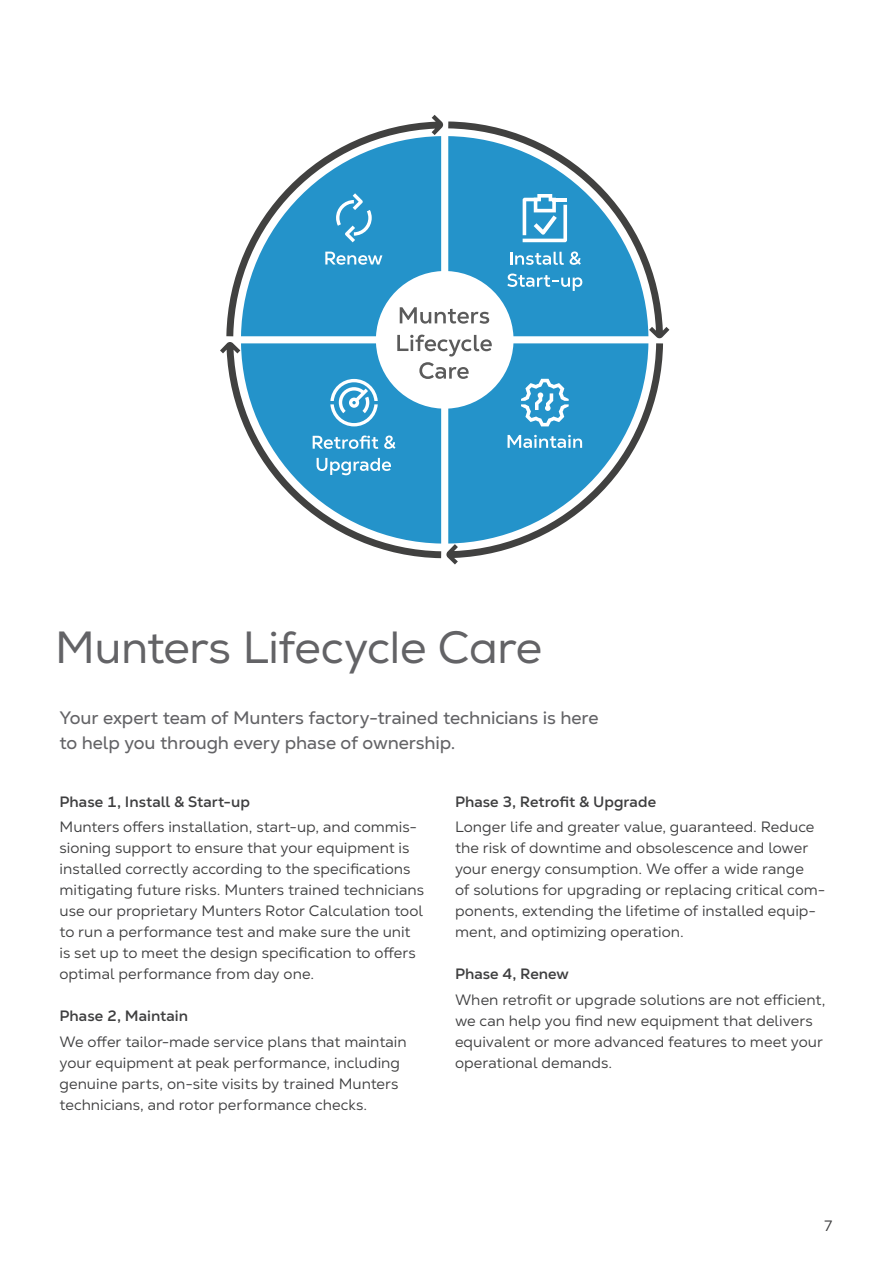
<style>
.page{position:relative;width:893px;height:1263px;background:#fff}
.page>*{position:absolute;margin:0;border:0;box-sizing:border-box;transform-origin:0 0}
.Headline{font:45px "Nexa";letter-spacing:-.015em;color:#636366}
.Preambles{font:18px/25.5px "Nexa Text";letter-spacing:-.01em;color:#636366}
.Body_copy{font:15px/21px "Nexa Text";color:#3e3e3f}
.Sub_heading{font:700 15px "Nexa Text";color:#3e3e3f}
</style>
<div class="page">
<svg style="left:226px;top:115px;width:217px;height:221px"></svg>
<svg style="left:220px;top:342px;width:221px;height:216px"></svg>
<svg style="left:446px;top:343px;width:217px;height:221px"></svg>
<svg style="left:448px;top:121px;width:221px;height:217px"></svg>
<svg style="left:241px;top:136px;width:407px;height:407px"></svg>
<p class="Headline" style="left:55px;top:620px;width:488px">Munters Lifecycle Care</p>
<p class="Preambles" style="left:60px;top:704px;width:540px">Your expert team of Munters factory-trained technicians is here to help you through every phase of ownership.</p>
<p class="Sub_heading" style="left:60px;top:792px;width:192px">Phase 1, Install &amp; Start-up</p>
<p class="Body_copy" style="left:60px;top:816px;width:366px">Munters offers installation, start-up, and commis&shy;sioning support to ensure that your equipment is installed correctly according to the specifications mitigating future risks. Munters trained technicians use our proprietary Munters Rotor Calculation tool to run a performance test and make sure the unit is set up to meet the design specification to offers optimal performance from day one.</p>
<p class="Sub_heading" style="left:60px;top:1007px;width:130px">Phase 2, Maintain</p>
<p class="Body_copy" style="left:60px;top:1031px;width:349px">We offer tailor-made service plans that maintain your equipment at peak performance, including genuine parts, on-site visits by trained Munters technicians, and rotor performance checks.</p>
<p class="Sub_heading" style="left:455px;top:792px;width:203px">Phase 3, Retrofit &amp; Upgrade</p>
<p class="Body_copy" style="left:455px;top:816px;width:372px">Longer life and greater value, guaranteed. Reduce the risk of downtime and obsolescence and lower your energy consumption. We offer a wide range<br>of solutions for upgrading or replacing critical com&shy;ponents, extending the lifetime of installed equip&shy;ment, and optimizing operation.</p>
<p class="Sub_heading" style="left:455px;top:965px;width:115px">Phase 4, Renew</p>
<p class="Body_copy" style="left:455px;top:989px;width:372px">When retrofit or upgrade solutions are not efficient, we can help you find new equipment that delivers equivalent or more advanced features to meet your operational demands.</p>
<p class="Body_copy" style="left:823px;top:1215px;width:12px">7</p>
</div>
